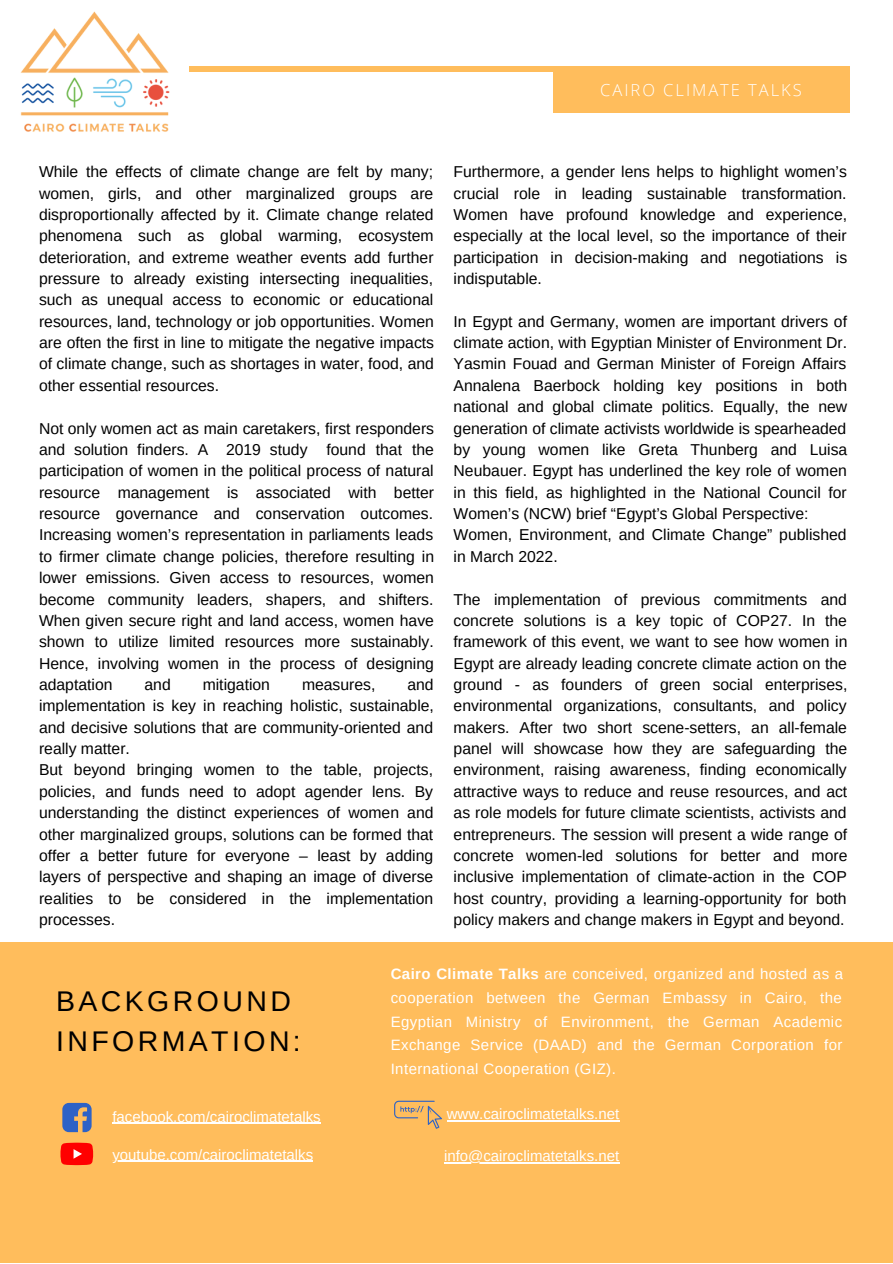
<style>
.page{position:relative;width:893px;height:1264px;background:#fff}
.page>*{position:absolute;margin:0;border:0;box-sizing:border-box;transform-origin:0 0}
.t1{font:28.5px/39.8px "Arimo";letter-spacing:.12em;color:#000}
.t2{font:300 16.5px "Open Sans";letter-spacing:.12em;color:#fff}
.t3{font:15.75px/21.3px "Arimo";color:#000;text-align:justify}
.t4{font:15px/23.5px "Arimo";color:#fff;text-align:justify}
.s1{font-weight:700}
</style>
<div class="page">
<div style="left:189px;top:66px;width:639px;height:6px;background:#ffbd5c"></div>
<div style="left:552px;top:66px;width:297px;height:46px;background:#ffbd5c"></div>
<img style="left:20px;top:11px;width:150px;height:121px">
<div style="left:0;top:941px;width:892px;height:321px;background:#ffbd5c"></div>
<svg style="left:62px;top:1102px;width:30px;height:30px"></svg>
<svg style="left:60px;top:1142px;width:33px;height:23px"></svg>
<svg style="left:394px;top:1100px;width:48px;height:28px"></svg>
<hr style="left:112px;top:1122px;width:209px;height:1px;background:#fff">
<hr style="left:444px;top:1162px;width:175px;height:1px;background:#fff">
<hr style="left:112px;top:1160px;width:201px;height:1px;background:#fff">
<hr style="left:447px;top:1120px;width:172px;height:1px;background:#fff">
<p class="t2" style="left:600px;top:79px;width:203px">CAIRO CLIMATE TALKS</p>
<p class="t3" style="left:39px;top:161px;width:396px">While the effects of climate change are felt by many; women, girls, and other marginalized groups are disproportionally affected by it. Climate change related phenomena such as global warming, ecosystem deterioration, and extreme weather events add further pressure to already existing intersecting inequalities, such as unequal access to economic or educational resources, land, technology or job opportunities. Women are often the first in line to mitigate the negative impacts of climate change, such as shortages in water, food, and other essential resources.</p>
<p class="t3" style="left:39px;top:417px;width:396px">Not only women act as main caretakers, first responders and solution finders. A 2019 study found that the participation of women in the political process of natural resource management is associated with better resource governance and conservation outcomes.<br>Increasing women’s representation in parliaments leads to firmer climate change policies, therefore resulting in lower emissions. Given access to resources, women become community leaders, shapers, and shifters.<br>When given secure right and land access, women have shown to utilize limited resources more sustainably.<br>Hence, involving women in the process of designing adaptation</p>
<p class="t3" style="left:39px;top:674px;width:396px;text-align:left;text-indent:368px">and implementation is key in reaching holistic, sustainable, and decisive solutions that are community-oriented and really matter.<br>But beyond bringing women to the table, projects, policies, and funds need to adopt agender lens. By understanding the distinct experiences of women and other marginalized groups, solutions can be formed that offer a better future for everyone – least by adding layers of perspective and shaping an image of diverse realities to be considered in the implementation processes.</p>
<p class="t3" style="left:144px;top:674px;width:28px">and</p>
<p class="t3" style="left:203px;top:674px;width:69px">mitigation</p>
<p class="t3" style="left:302px;top:674px;width:75px">measures,</p>
<p class="t3" style="left:453px;top:161px;width:395px">Furthermore, a gender lens helps to highlight women’s crucial role in leading sustainable transformation.<br>Women have profound knowledge and experience, especially at the local level, so the importance of their participation in decision-making and negotiations is indisputable.</p>
<p class="t3" style="left:453px;top:310px;width:395px;text-align:left">In Egypt and Germany, women are important drivers of climate action, with Egyptian Minister of Environment Dr.<br>Yasmin Fouad and German Minister of Foreign Affairs Annalena Baerbock holding key positions in both national and global climate politics. Equally, the new generation of climate activists worldwide is spearheaded by young women like Greta Thunberg and Luisa Neubauer. Egypt has underlined the key role of women in this field, as highlighted in the National Council for Women’s (NCW) brief “Egypt’s Global Perspective:<br>Women, Environment, and Climate Change” published in March 2022.</p>
<p class="t3" style="left:453px;top:588px;width:395px">The implementation of previous commitments and concrete solutions is a key topic of COP27. In the framework of this event, we want to see how women in Egypt are already leading concrete climate action on the ground - as founders of green social enterprises, environmental organizations, consultants, and policy makers. After two short scene-setters, an all-female panel will showcase how they are safeguarding the environment, raising awareness, finding economically attractive ways to reduce and reuse resources, and act as role models for future climate scientists, activists and entrepreneurs. The session will present a wide range of concrete women-led solutions for better and more inclusive implementation of climate-action in the COP host country, providing a learning-opportunity for both policy makers and change makers in Egypt and beyond.</p>
<h1 class="t1" style="left:56px;top:981px;width:246px">BACKGROUND<br>INFORMATION:</h1>
<p class="t4" style="left:390px;top:962px;width:454px"><span class="s1">Cairo Climate Talks</span> are conceived, organized and hosted as a cooperation between the German Embassy in Cairo, the Egyptian Ministry of Environment, the German Academic Exchange Service (DAAD) and the German Corporation for International Cooperation (GIZ).</p>
<p class="t4" style="left:447px;top:1102px;width:174px">www.cairoclimatetalks.net</p>
<p class="t4" style="left:112px;top:1104px;width:210px">facebook.com/cairoclimatetalks</p>
<p class="t4" style="left:112px;top:1142px;width:202px">youtube.com/cairoclimatetalks</p>
<p class="t4" style="left:444px;top:1144px;width:177px">info@cairoclimatetalks.net</p>
</div>
